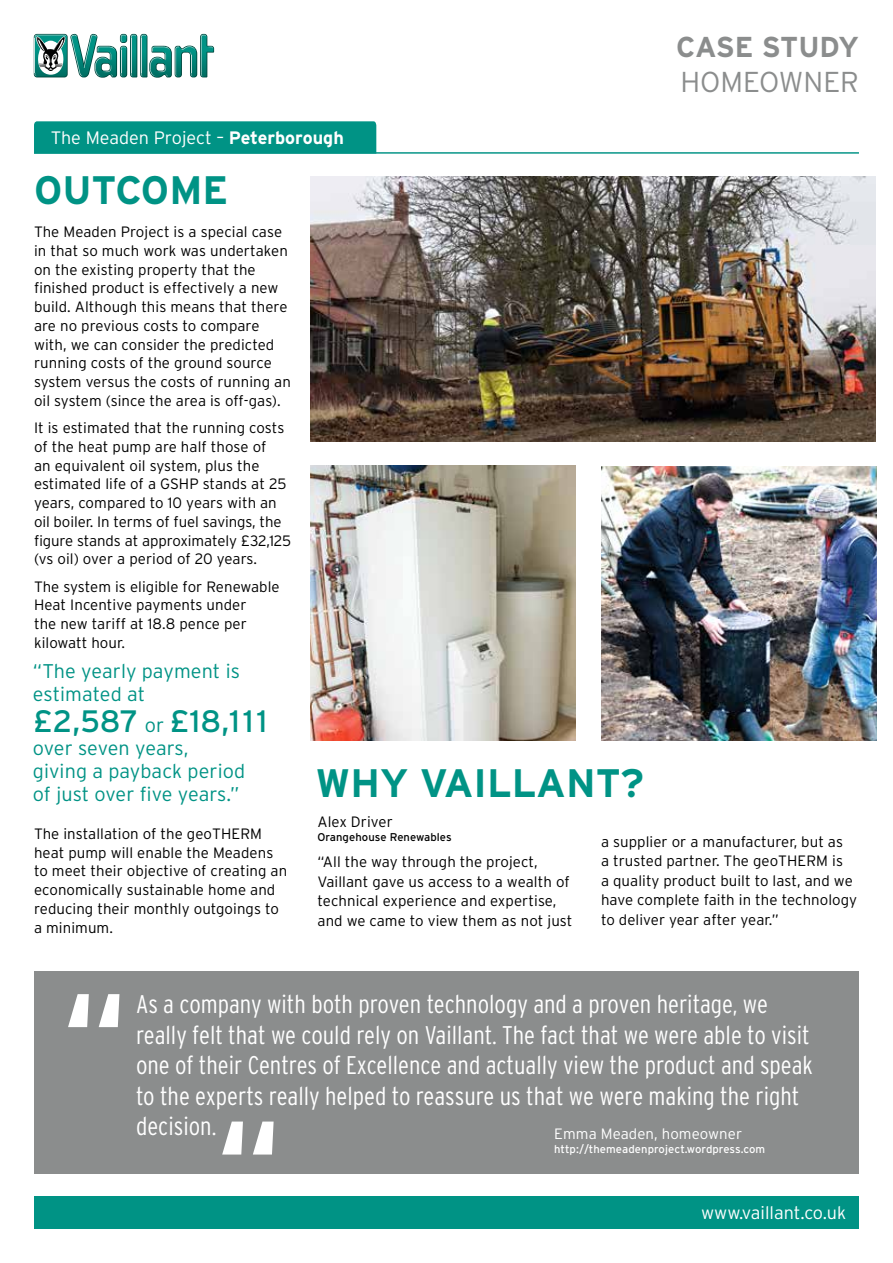
<style>
.page{position:relative;width:893px;height:1263px;background:#fff}
.page>*{position:absolute;margin:0;border:0;box-sizing:border-box;transform-origin:0 0}
.t1{font:700 39.75px "Interstate";color:#009385}
.t2{font:30.9px "Interstate";letter-spacing:.005em;color:#009385}
.t3{font:700 28.8px "Interstate";letter-spacing:-.015em;color:#8b8d8d}
.t4{font:300 28.8px "Interstate";color:#8b8d8d}
.t5{font:300 condensed 25.5px/30.6px "Interstate";color:#fff}
.t6{font:300 19.8px/23.2px "Interstate";letter-spacing:.005em;color:#009385}
.t7{font:300 18px "Interstate";color:#fff}
.t8{font:300 15px/18.8px "Interstate";letter-spacing:.005em;color:#000}
.t9{font:300 15px "Interstate";letter-spacing:.005em;color:#fff}
.t10{font:11.25px "Interstate";letter-spacing:.005em;color:#fff}
.t11{font:11.25px "Interstate";letter-spacing:.005em;color:#000}
.s1{font-weight:700}
.s2{font-weight:300;font-size:19.8px}
</style>
<div class="page">
<svg style="left:34px;top:34px;width:34px;height:43px"></svg>
<svg style="left:35px;top:34px;width:179px;height:44px"></svg>
<img style="left:311px;top:466px;width:264px;height:274px">
<img style="left:601px;top:466px;width:275px;height:274px">
<div style="left:34px;top:1197px;width:825px;height:32px;background:#009385"></div>
<div style="left:34px;top:971px;width:825px;height:203px;background:#8b8d8d"></div>
<svg style="left:68px;top:994px;width:51px;height:33px"></svg>
<svg style="left:222px;top:1121px;width:52px;height:33px"></svg>
<img style="left:311px;top:176px;width:565px;height:266px">
<hr style="left:34px;top:152px;width:825px;height:2px;background:#009385">
<div style="left:34px;top:121px;width:342px;height:33px;background:#009385"></div>
<p class="t7" style="left:51px;top:128px;width:295px">The Meaden Project – <span class="s1">Peterborough</span></p>
<h1 class="t1" style="left:34px;top:168px;width:196px">OUTCOME</h1>
<p class="t8" style="left:34px;top:222px;width:258px">The Meaden Project is a special case in that so much work was undertaken on the existing property that the finished product is effectively a new build. Although this means that there are no previous costs to compare with, we can consider the predicted running costs of the ground source system versus the costs of running an oil system (since the area is off-gas).</p>
<p class="t8" style="left:34px;top:418px;width:259px">It is estimated that the running costs of the heat pump are half those of<br>an equivalent oil system, plus the estimated life of a GSHP stands at 25 years, compared to 10 years with an oil boiler. In terms of fuel savings, the figure stands at approximately £32,125 (vs oil) over a period of 20 years.</p>
<p class="t8" style="left:34px;top:577px;width:247px">The system is eligible for Renewable<br>Heat Incentive payments under<br>the new tariff at 18.8 pence per kilowatt hour.</p>
<h3 class="t6" style="left:33px;top:659px;width:209px">“The yearly payment is estimated at</h3>
<h2 class="t2" style="left:33px;top:703px;width:236px">£2,587 <span class="s2">or</span> £18,111</h2>
<h3 class="t6" style="left:33px;top:736px;width:214px">over seven years, giving a payback period of just over five years.”</h3>
<h1 class="t1" style="left:315px;top:761px;width:330px">WHY VAILLANT?</h1>
<h3 class="t3" style="left:676px;top:31px;width:184px">CASE STUDY</h3>
<h3 class="t4" style="left:680px;top:65px;width:180px">HOMEOWNER</h3>
<p class="t8" style="left:34px;top:824px;width:255px">The installation of the geoTHERM heat pump will enable the Meadens to meet their objective of creating an economically sustainable home and reducing their monthly outgoings to a minimum.</p>
<p class="t8" style="left:317px;top:812px;width:77px">Alex Driver</p>
<p class="t11" style="left:317px;top:831px;width:136px">Orangehouse Renewables</p>
<p class="t8" style="left:317px;top:852px;width:256px;line-height:19.5px">“All the way through the project, Vaillant gave us access to a wealth of technical experience and expertise, and we came to view them as not just</p>
<p class="t8" style="left:601px;top:832px;width:258px;line-height:19.5px">a supplier or a manufacturer, but as<br>a trusted partner. The geoTHERM is<br>a quality product built to last, and we have complete faith in the technology to deliver year after year.”</p>
<p class="t5" style="left:136px;top:988px;width:678px">As a company with both proven technology and a proven heritage, we really felt that we could rely on Vaillant. The fact that we were able to visit one of their Centres of Excellence and actually view the product and speak to the experts really helped to reassure us that we were making the right decision.</p>
<p class="t9" style="left:554px;top:1125px;width:189px">Emma Meaden, homeowner</p>
<p class="t10" style="left:554px;top:1142px;width:213px">http://themeadenproject.wordpress.com</p>
<p class="t7" style="left:701px;top:1203px;width:147px">www.vaillant.co.uk</p>
</div>
